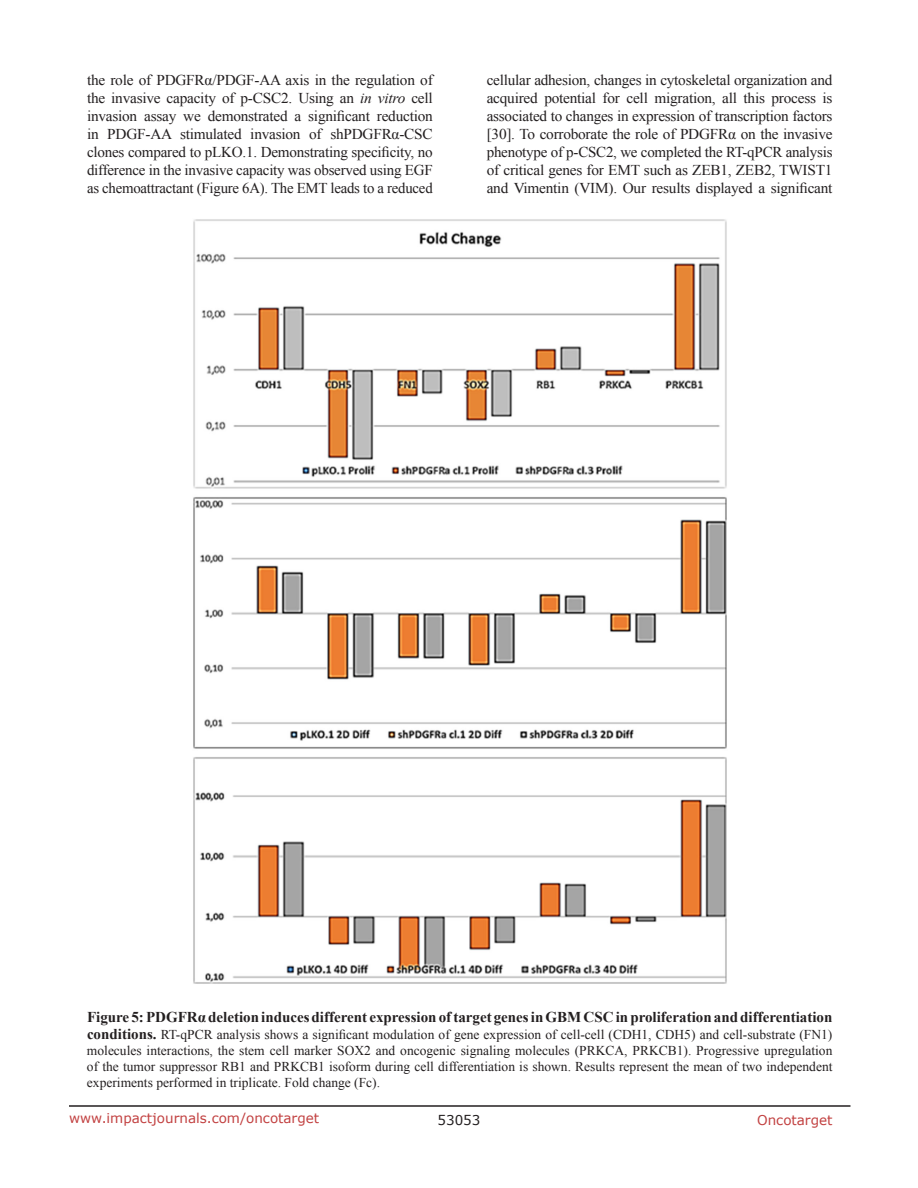
<style>
.page{position:relative;width:918px;height:1188px;background:#fff}
.page>*{position:absolute;margin:0;border:0;box-sizing:border-box;transform-origin:0 0}
.t1{font:15px/18px "Times New Roman";letter-spacing:-.015em;color:#231f20;text-align:justify}
.t2{font:700 15px "Times New Roman";color:#231f20}
.t3{font:13.5px/16.2px "Times New Roman";color:#231f20;text-align:justify}
.t4{font:13.5px "Verdana";color:#c24141}
.t5{font:13.5px "Verdana";color:#231f20}
.s1{font-style:italic}
.s2{font-weight:700;font-size:15px}
</style>
<div class="page">
<hr style="left:69px;top:1105px;width:781px;height:2px;background:#231f20">
<img style="left:193px;top:219px;width:534px;height:765px">
<p class="t1" style="left:87px;top:71px;width:347px">the role of PDGFRα/PDGF-AA axis in the regulation of the invasive capacity of p-CSC2. Using an <span class="s1">in vitro</span> cell invasion assay we demonstrated a significant reduction in PDGF-AA stimulated invasion of shPDGFRα-CSC clones compared to pLKO.1. Demonstrating specificity, no difference in the invasive capacity was observed using EGF as chemoattractant (Figure 6A). The EMT leads to a reduced</p>
<p class="t1" style="left:487px;top:71px;width:347px">cellular adhesion, changes in cytoskeletal organization and acquired potential for cell migration, all this process is associated to changes in expression of transcription factors [30]. To corroborate the role of PDGFRα on the invasive phenotype of p-CSC2, we completed the RT-qPCR analysis of critical genes for EMT such as ZEB1, ZEB2, TWIST1 and Vimentin (VIM). Our results displayed a significant</p>
<p class="t2" style="left:87px;top:1007px;width:747px">Figure 5: PDGFRα deletion induces different expression of target genes in GBM CSC in proliferation and differentiation</p>
<p class="t3" style="left:87px;top:1026px;width:747px"><span class="s2">conditions.</span> RT-qPCR analysis shows a significant modulation of gene expression of cell-cell (CDH1, CDH5) and cell-substrate (FN1) molecules interactions, the stem cell marker SOX2 and oncogenic signaling molecules (PRKCA, PRKCB1). Progressive upregulation of the tumor suppressor RB1 and PRKCB1 isoform during cell differentiation is shown. Results represent the mean of two independent experiments performed in triplicate. Fold change (Fc).</p>
<p class="t4" style="left:69px;top:1109px;width:252px">www.impactjournals.com/oncotarget</p>
<p class="t5" style="left:438px;top:1111px;width:44px">53053</p>
<p class="t4" style="left:757px;top:1111px;width:77px">Oncotarget</p>
</div>
